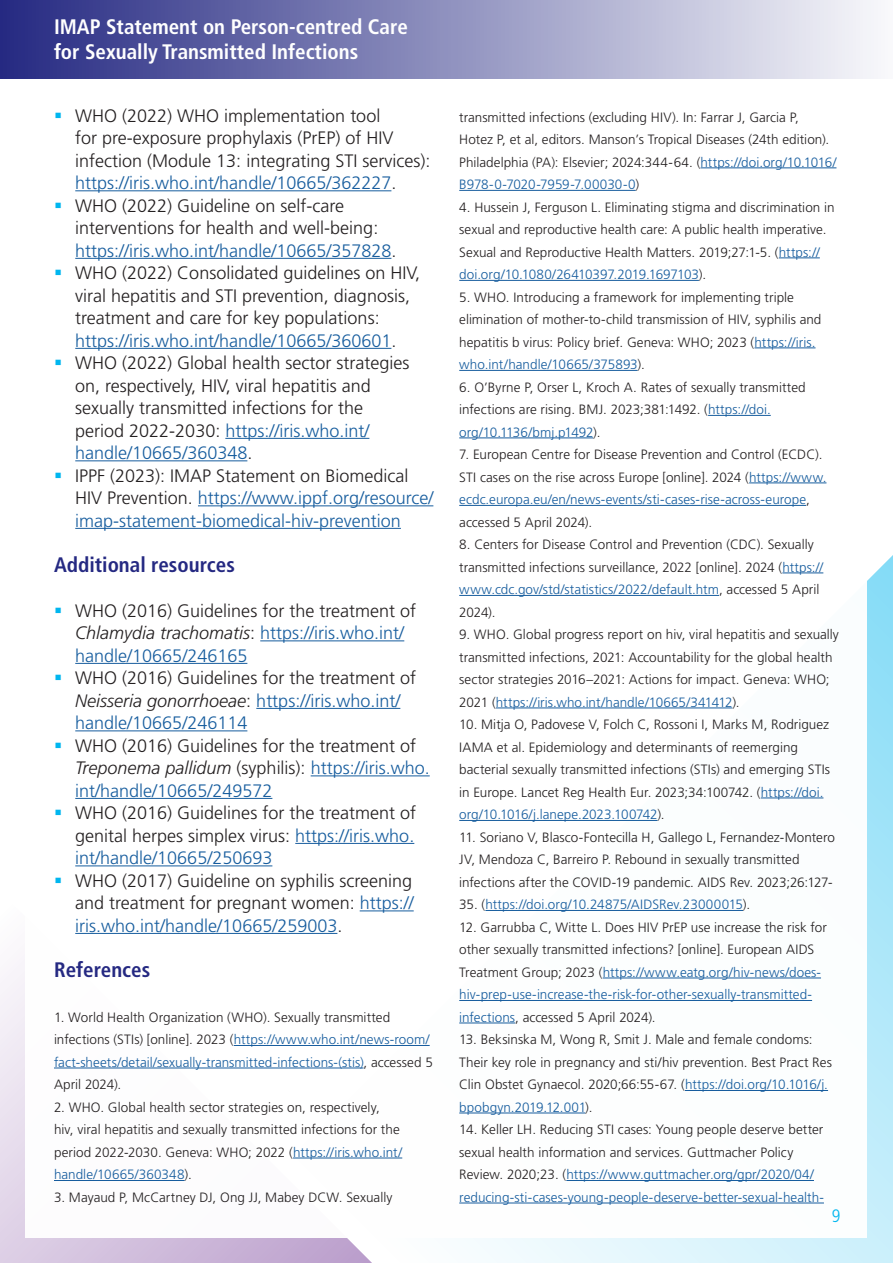
<style>
.page{position:relative;width:893px;height:1263px;background:#fff}
.page>*{position:absolute;margin:0;border:0;box-sizing:border-box;transform-origin:0 0}
.t1{font:700 condensed 21px/25.2px "Frutiger LT Std";color:#fff}
.bullets{font:700 condensed 21px "Frutiger LT Std";color:#252982}
.t2{font:300 18px/22.5px "Frutiger LT Std";color:#231f20}
.t3{font:300 18px/22.5px "Frutiger LT Std";color:#175d9e}
.t4{font:300 condensed 18px "Frutiger LT Std";color:#00b6ef}
.bullets-2{font:300 13.5px/22.5px "Frutiger LT Std";color:#231f20}
.bullets-3{font:300 13.5px "Frutiger LT Std";letter-spacing:.005em;color:#175d9e}
.s1{color:#175d9e}
.s2{color:#231f20}
.s3{font-style:italic;color:#231f20}
.s4{font-style:italic}
</style>
<div class="page">
<svg style="left:473px;top:555px;width:420px;height:708px;background:#beecfa"></svg>
<svg style="left:0;top:959px;width:372px;height:304px;background:#dbcde4"></svg>
<div style="left:0;top:0;width:893px;height:79px;background:linear-gradient(to right,#252982,#f9f9fb)"></div>
<div style="left:26px;top:109px;width:841px;height:1128px;background:#fff"></div>
<hr style="left:75px;top:190px;width:316px;height:1px;background:#175d9e">
<hr style="left:75px;top:258px;width:316px;height:1px;background:#175d9e">
<hr style="left:75px;top:348px;width:316px;height:1px;background:#175d9e">
<hr style="left:225px;top:438px;width:144px;height:1px;background:#175d9e">
<hr style="left:75px;top:460px;width:172px;height:1px;background:#175d9e">
<hr style="left:198px;top:505px;width:235px;height:1px;background:#175d9e">
<hr style="left:75px;top:528px;width:326px;height:1px;background:#175d9e">
<hr style="left:260px;top:640px;width:144px;height:1px;background:#175d9e">
<hr style="left:75px;top:663px;width:172px;height:1px;background:#175d9e">
<hr style="left:256px;top:708px;width:144px;height:1px;background:#175d9e">
<hr style="left:75px;top:730px;width:172px;height:1px;background:#175d9e">
<hr style="left:311px;top:775px;width:119px;height:1px;background:#175d9e">
<hr style="left:75px;top:798px;width:197px;height:1px;background:#175d9e">
<hr style="left:295px;top:843px;width:119px;height:1px;background:#175d9e">
<hr style="left:75px;top:865px;width:197px;height:1px;background:#175d9e">
<hr style="left:360px;top:910px;width:54px;height:1px;background:#175d9e">
<hr style="left:75px;top:933px;width:262px;height:1px;background:#175d9e">
<hr style="left:234px;top:1045px;width:196px;height:1px;background:#175d9e">
<hr style="left:54px;top:1068px;width:309px;height:1px;background:#175d9e">
<hr style="left:293px;top:1158px;width:109px;height:1px;background:#175d9e">
<hr style="left:54px;top:1180px;width:131px;height:1px;background:#175d9e">
<hr style="left:700px;top:168px;width:136px;height:1px;background:#175d9e">
<hr style="left:459px;top:190px;width:177px;height:1px;background:#175d9e">
<hr style="left:779px;top:258px;width:41px;height:1px;background:#175d9e">
<hr style="left:459px;top:280px;width:240px;height:1px;background:#175d9e">
<hr style="left:754px;top:348px;width:61px;height:1px;background:#175d9e">
<hr style="left:459px;top:370px;width:179px;height:1px;background:#175d9e">
<hr style="left:708px;top:415px;width:63px;height:1px;background:#175d9e">
<hr style="left:459px;top:438px;width:134px;height:1px;background:#175d9e">
<hr style="left:749px;top:483px;width:77px;height:1px;background:#175d9e">
<hr style="left:459px;top:505px;width:347px;height:1px;background:#175d9e">
<hr style="left:782px;top:573px;width:41px;height:1px;background:#175d9e">
<hr style="left:459px;top:595px;width:260px;height:1px;background:#175d9e">
<hr style="left:496px;top:708px;width:236px;height:1px;background:#175d9e">
<hr style="left:761px;top:798px;width:62px;height:1px;background:#175d9e">
<hr style="left:459px;top:820px;width:198px;height:1px;background:#175d9e">
<hr style="left:485px;top:910px;width:258px;height:1px;background:#175d9e">
<hr style="left:603px;top:978px;width:218px;height:1px;background:#175d9e">
<hr style="left:459px;top:1000px;width:353px;height:1px;background:#175d9e">
<hr style="left:459px;top:1023px;width:56px;height:1px;background:#175d9e">
<hr style="left:685px;top:1090px;width:143px;height:1px;background:#175d9e">
<hr style="left:459px;top:1113px;width:126px;height:1px;background:#175d9e">
<hr style="left:566px;top:1180px;width:248px;height:1px;background:#175d9e">
<hr style="left:459px;top:1203px;width:365px;height:1px;background:#175d9e">
<h1 class="t1" style="left:54px;top:14px;width:355px">IMAP Statement on Person-centred Care for Sexually Transmitted Infections</h1>
<p class="t2" style="left:75px;top:104px;width:357px">WHO (2022) WHO implementation tool<br>for pre-exposure prophylaxis (PrEP) of HIV infection (Module 13: integrating STI services): <span class="s1">https://iris.who.int/handle/10665/362227</span>.</p>
<p class="t2" style="left:75px;top:194px;width:323px">WHO (2022) Guideline on self-care interventions for health and well-being: <span class="s1">https://iris.who.int/handle/10665/357828</span>.</p>
<p class="t2" style="left:75px;top:262px;width:346px">WHO (2022) Consolidated guidelines on HIV, viral hepatitis and STI prevention, diagnosis, treatment and care for key populations: <span class="s1">https://iris.who.int/handle/10665/360601</span>.</p>
<p class="t2" style="left:75px;top:352px;width:336px">WHO (2022) Global health sector strategies on, respectively, HIV, viral hepatitis and sexually transmitted infections for the period 2022-2030: <span class="s1">https://iris.who.int/ handle/10665/360348</span>.</p>
<p class="t3" style="left:75px;top:464px;width:360px"><span class="s2">IPPF (2023): IMAP Statement on Biomedical<br>HIV Prevention.</span> https://www.ippf.org/resource/ imap-statement-biomedical-hiv-prevention</p>
<p class="bullets" style="left:54px;top:552px;width:182px">Additional resources</p>
<p class="t3" style="left:75px;top:599px;width:342px"><span class="s2">WHO (2016) Guidelines for the treatment of<br></span><span class="s3">Chlamydia trachomatis</span><span class="s2">:</span> https://iris.who.int/ handle/10665/246165</p>
<p class="t3" style="left:75px;top:667px;width:342px"><span class="s2">WHO (2016) Guidelines for the treatment of<br></span><span class="s3">Neisseria gonorrhoeae</span><span class="s2">:</span> https://iris.who.int/ handle/10665/246114</p>
<p class="t2" style="left:75px;top:734px;width:356px">WHO (2016) Guidelines for the treatment of<br><span class="s4">Treponema pallidum</span> (syphilis): <span class="s1">https://iris.who. int/handle/10665/249572</span></p>
<p class="t2" style="left:75px;top:802px;width:342px;text-align:justify">WHO (2016) Guidelines for the treatment of genital herpes simplex virus: <span class="s1">https://iris.who. int/handle/10665/250693</span></p>
<p class="t2" style="left:75px;top:869px;width:340px;text-align:justify">WHO (2017) Guideline on syphilis screening and treatment for pregnant women: <span class="s1">https:// iris.who.int/handle/10665/259003</span>.</p>
<p class="bullets" style="left:54px;top:957px;width:98px">References</p>
<p class="bullets-2" style="left:54px;top:1006px;width:380px">1. World Health Organization (WHO). Sexually transmitted infections (STIs) [online]. 2023 (<span class="s1">https://www.who.int/news-room/ fact-sheets/detail/sexually-transmitted-infections-(stis)</span>, accessed 5<br>April 2024).</p>
<p class="bullets-2" style="left:54px;top:1096px;width:350px">2. WHO. Global health sector strategies on, respectively, hiv, viral hepatitis and sexually transmitted infections for the period 2022-2030. Geneva: WHO; 2022 (<span class="s1">https://iris.who.int/ handle/10665/360348</span>).</p>
<p class="bullets-2" style="left:54px;top:1186px;width:340px">3. Mayaud P, McCartney DJ, Ong JJ, Mabey DCW. Sexually</p>
<p class="bullets-2" style="left:459px;top:106px;width:379px">transmitted infections (excluding HIV). In: Farrar J, Garcia P,<br>Hotez P, et al, editors. Manson’s Tropical Diseases (24th edition).<br>Philadelphia (PA): Elsevier; 2024:344-64. (<span class="s1">https://doi.org/10.1016/ B978-0-7020-7959-7.00030-0</span>)</p>
<p class="bullets-2" style="left:459px;top:196px;width:377px">4. Hussein J, Ferguson L. Eliminating stigma and discrimination in sexual and reproductive health care: A public health imperative.<br>Sexual and Reproductive Health Matters. 2019;27:1-5. (<span class="s1">https:// doi.org/10.1080/26410397.2019.1697103</span>).</p>
<p class="bullets-2" style="left:459px;top:286px;width:364px">5. WHO. Introducing a framework for implementing triple elimination of mother-to-child transmission of HIV, syphilis and hepatitis b virus: Policy brief. Geneva: WHO; 2023 (<span class="s1">https://iris. who.int/handle/10665/375893</span>).</p>
<p class="bullets-2" style="left:459px;top:376px;width:348px">6. O’Byrne P, Orser L, Kroch A. Rates of sexually transmitted infections are rising. BMJ. 2023;381:1492. (<span class="s1">https://doi. org/10.1136/bmj.p1492</span>).</p>
<p class="bullets-2" style="left:459px;top:443px;width:369px">7. European Centre for Disease Prevention and Control (ECDC).<br>STI cases on the rise across Europe [online]. 2024 (<span class="s1">https://www. ecdc.europa.eu/en/news-events/sti-cases-rise-across-europe</span>, accessed 5 April 2024).</p>
<p class="bullets-2" style="left:459px;top:533px;width:366px">8. Centers for Disease Control and Prevention (CDC). Sexually transmitted infections surveillance, 2022 [online]. 2024 (<span class="s1">https:// www.cdc.gov/std/statistics/2022/default.htm</span>, accessed 5 April 2024).</p>
<p class="bullets-2" style="left:459px;top:623px;width:381px">9. WHO. Global progress report on hiv, viral hepatitis and sexually transmitted infections, 2021: Accountability for the global health sector strategies 2016–2021: Actions for impact. Geneva: WHO; 2021 (<span class="s1">https://iris.who.int/handle/10665/341412</span>).</p>
<p class="bullets-2" style="left:459px;top:713px;width:372px">10. Mitja O, Padovese V, Folch C, Rossoni I, Marks M, Rodriguez IAMA et al. Epidemiology and determinants of reemerging bacterial sexually transmitted infections (STIs) and emerging STIs in Europe. Lancet Reg Health Eur. 2023;34:100742. (<span class="s1">https://doi. org/10.1016/j.lanepe.2023.100742</span>).</p>
<p class="bullets-2" style="left:459px;top:826px;width:377px">11. Soriano V, Blasco-Fontecilla H, Gallego L, Fernandez-Montero<br>JV, Mendoza C, Barreiro P. Rebound in sexually transmitted infections after the COVID-19 pandemic. AIDS Rev. 2023;26:127-</p>
<p class="bullets-3" style="left:459px;top:897px;width:292px"><span class="s2">35. (</span>https://doi.org/10.24875/AIDSRev.23000015<span class="s2">).</span></p>
<p class="bullets-2" style="left:459px;top:916px;width:369px">12. Garrubba C, Witte L. Does HIV PrEP use increase the risk for other sexually transmitted infections? [online]. European AIDS Treatment Group; 2023 (<span class="s1">https://www.eatg.org/hiv-news/does&shy;hiv-prep-use-increase-the-risk-for-other-sexually-transmitted&shy;infections</span>, accessed 5 April 2024).</p>
<p class="bullets-2" style="left:459px;top:1028px;width:374px">13. Beksinska M, Wong R, Smit J. Male and female condoms:<br>Their key role in pregnancy and sti/hiv prevention. Best Pract Res Clin Obstet Gynaecol. 2020;66:55-67. (<span class="s1">https://doi.org/10.1016/j. bpobgyn.2019.12.001</span>).</p>
<p class="bullets-2" style="left:459px;top:1118px;width:366px">14. Keller LH. Reducing STI cases: Young people deserve better sexual health information and services. Guttmacher Policy Review. 2020;23. (<span class="s1">https://www.guttmacher.org/gpr/2020/04/ reducing-sti-cases-young-people-deserve-better-sexual-health-</span></p>
<h2 class="t4" style="left:832px;top:1205px;width:10px">9</h2>
</div>
